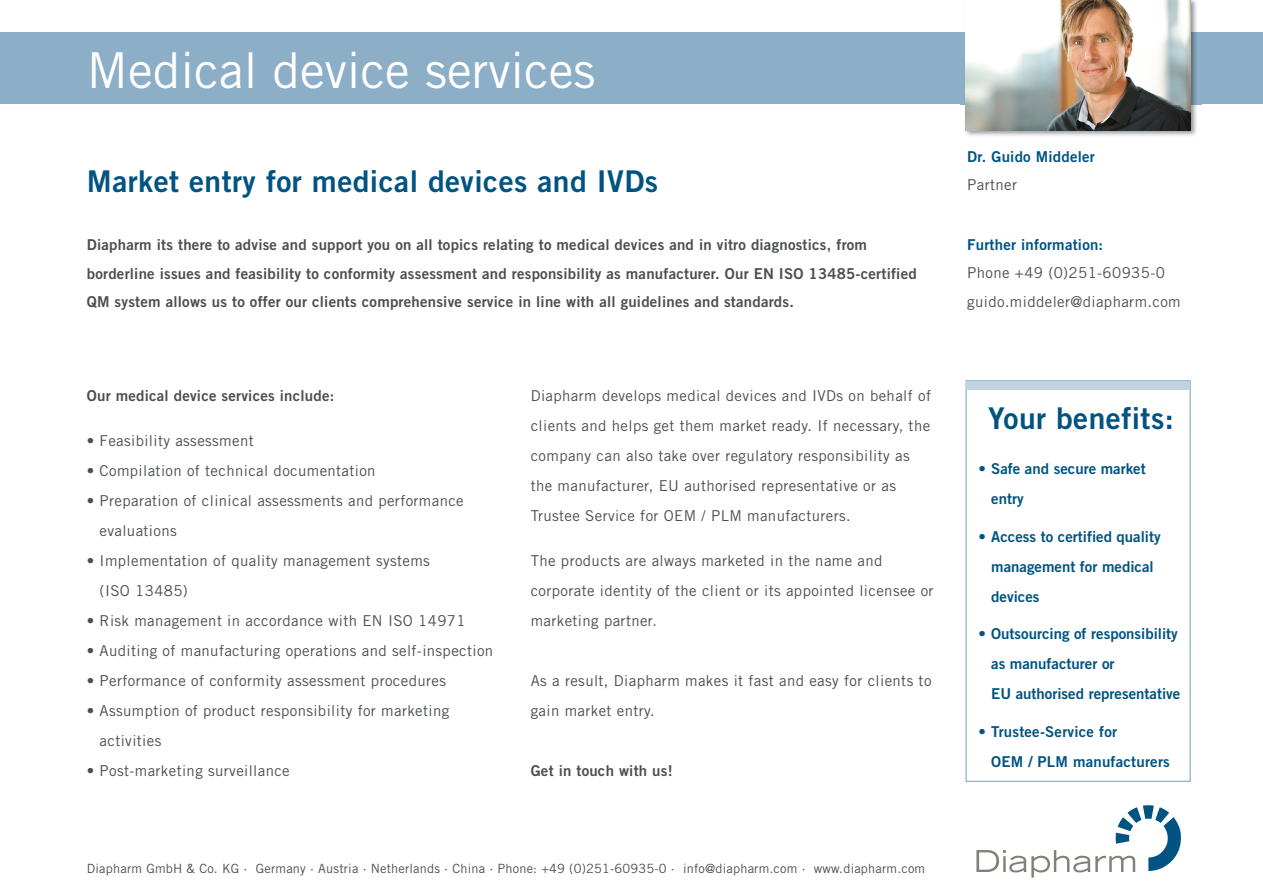
<style>
.page{position:relative;width:1263px;height:893px;background:#fff}
.page>*{position:absolute;margin:0;border:0;box-sizing:border-box;transform-origin:0 0}
.t1{font:49.5px "Trade Gothic";color:#fff}
.t2{font:30px "Trade Gothic Bold Two";letter-spacing:.015em;color:#015381}
.t3{font:15px/30px "Trade Gothic";letter-spacing:.025em;color:#4b4f52}
.t4{font:15px/28.5px "Trade Gothic Bold Two";letter-spacing:.015em;color:#4b4f52}
.t5{font:15px/30px "Trade Gothic Bold Two";color:#015381}
.t6{font:12.75px "Trade Gothic";letter-spacing:.015em;color:#4b4f52}
</style>
<div class="page">
<div style="left:966px;top:380px;width:224px;height:402px;border:1px solid #739fba"></div>
<div style="left:0;top:33px;width:1263px;height:71px;background:#8caec7"></div>
<div style="left:966px;top:381px;width:224px;height:9px;background:#c1d3e2"></div>
<img style="left:960px;top:0;width:242px;height:136px">
<img style="left:966px;top:0;width:224px;height:130px">
<svg style="left:976px;top:805px;width:205px;height:72px"></svg>
<h1 class="t1" style="left:87px;top:52px;width:510px">Medical device services</h1>
<h2 class="t2" style="left:87px;top:170px;width:573px">Market entry for medical devices and IVDs</h2>
<p class="t5" style="left:967px;top:143px;width:129px">Dr. Guido Middeler</p>
<p class="t3" style="left:967px;top:171px;width:51px">Partner</p>
<p class="t4" style="left:87px;top:232px;width:831px">Diapharm its there to advise and support you on all topics relating to medical devices and in vitro diagnostics, from borderline issues and feasibility to conformity assessment and responsibility as manufacturer. Our EN ISO 13485-certified<br>QM system allows us to offer our clients comprehensive service in line with all guidelines and standards.</p>
<p class="t5" style="left:967px;top:231px;width:137px">Further information:</p>
<p class="t3" style="left:967px;top:260px;width:215px;line-height:28.5px">Phone +49 (0)251-60935-0 guido.middeler@diapharm.com</p>
<p class="t4" style="left:87px;top:382px;width:249px">Our medical device services include:</p>
<p class="t3" style="left:87px;top:427px;width:168px">• Feasibility assessment</p>
<p class="t3" style="left:87px;top:457px;width:290px">• Compilation of technical documentation</p>
<p class="t3" style="left:100px;top:487px;width:366px;text-indent:-13px">• Preparation of clinical assessments and performance evaluations</p>
<p class="t3" style="left:100px;top:547px;width:332px;text-indent:-13px">• Implementation of quality management systems (ISO 13485)</p>
<p class="t3" style="left:87px;top:607px;width:380px">• Risk management in accordance with EN ISO 14971</p>
<p class="t3" style="left:87px;top:637px;width:408px">• Auditing of manufacturing operations and self-inspection</p>
<p class="t3" style="left:87px;top:667px;width:361px">• Performance of conformity assessment procedures</p>
<p class="t3" style="left:100px;top:697px;width:351px;text-indent:-13px">• Assumption of product responsibility for marketing activities</p>
<p class="t3" style="left:87px;top:757px;width:204px">• Post-marketing surveillance</p>
<p class="t3" style="left:531px;top:382px;width:402px">Diapharm develops medical devices and IVDs on behalf of clients and helps get them market ready. If necessary, the company can also take over regulatory responsibility as the manufacturer, EU authorised representative or as Trustee Service for OEM / PLM manufacturers.</p>
<p class="t3" style="left:531px;top:547px;width:404px">The products are always marketed in the name and corporate identity of the client or its appointed licensee or marketing partner.</p>
<p class="t3" style="left:531px;top:667px;width:402px">As a result, Diapharm makes it fast and easy for clients to gain market entry.</p>
<p class="t4" style="left:531px;top:758px;width:143px">Get in touch with us!</p>
<p class="t6" style="left:87px;top:864px;width:840px">Diapharm GmbH &amp; Co. KG · Germany · Austria · Netherlands · China · Phone: +49 (0)251-60935-0 · info@diapharm.com · www.diapharm.com</p>
<h2 class="t2" style="left:988px;top:408px;width:187px">Your benefits:</h2>
<p class="t5" style="left:991px;top:455px;width:156px;text-indent:-13px">• Safe and secure market entry</p>
<p class="t5" style="left:991px;top:523px;width:171px;text-indent:-13px">• Access to certified quality management for medical devices</p>
<p class="t5" style="left:991px;top:620px;width:191px;text-indent:-13px">• Outsourcing of responsibility as manufacturer or<br>EU authorised representative</p>
<p class="t5" style="left:991px;top:718px;width:180px;text-indent:-13px">• Trustee-Service for<br>OEM / PLM manufacturers</p>
</div>
